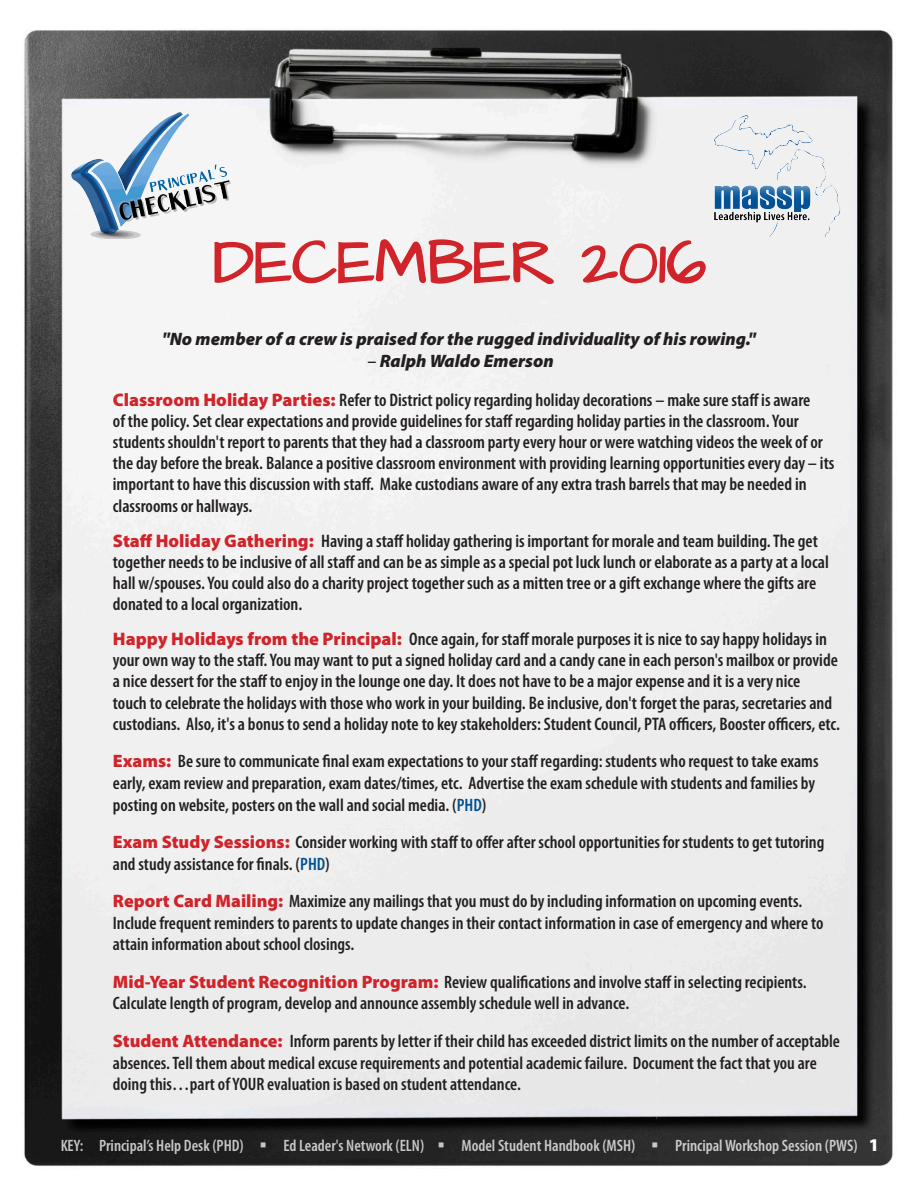
<style>
.page{position:relative;width:918px;height:1188px;background:#fff}
.page>*{position:absolute;margin:0;border:0;box-sizing:border-box;transform-origin:0 0}
.t1{font:51px "Architects Daughter";color:#d1232a}
.t2{font:600 condensed 18.15px/21.1px "Myriad Pro";color:#231f20}
.t3{font:600 condensed 18px/21.6px "Myriad Pro";color:#231f20}
.t4{font:italic 900 18px "Myriad Pro";color:#231f20}
.t5{font:900 18px "Myriad Pro";color:#fff}
.t6{font:600 condensed 16.5px "Myriad Pro";color:#fff}
.s1{font-weight:600;font-style:normal;font-stretch:condensed}
.s2{font-weight:900;font-stretch:normal;color:#d1232a}
.s3{color:#005093}
</style>
<div class="page">
<img style="left:24px;top:30px;width:869px;height:1136px">
<img style="left:60px;top:105px;width:182px;height:138px">
<svg style="left:213px;top:238px;width:342px;height:47px"></svg>
<svg style="left:581px;top:239px;width:126px;height:134px"></svg>
<img style="left:704px;top:112px;width:140px;height:124px">
<p class="t1" style="left:213px;top:235px;width:495px">DECEMBER 2016</p>
<p class="t4" style="left:162px;top:327px;width:595px">"No member of a crew is praised for the rugged individuality of his rowing."</p>
<p class="t4" style="left:368px;top:349px;width:188px"><span class="s1">–</span> Ralph Waldo Emerson</p>
<p class="t2" style="left:113px;top:389px;width:723px"><span class="s2">Classroom Holiday Parties:</span> Refer to District policy regarding holiday decorations – make sure staff is aware<br>of the policy. Set clear expectations and provide guidelines for staff regarding holiday parties in the classroom. Your students shouldn't report to parents that they had a classroom party every hour or were watching videos the week of or the day before the break. Balance a positive classroom environment with providing learning opportunities every day – its important to have this discussion with staff. Make custodians aware of any extra trash barrels that may be needed in classrooms or hallways.</p>
<p class="t2" style="left:113px;top:530px;width:718px"><span class="s2">Staff Holiday Gathering:</span> Having a staff holiday gathering is important for morale and team building. The get together needs to be inclusive of all staff and can be as simple as a special pot luck lunch or elaborate as a party at a local hall w/spouses. You could also do a charity project together such as a mitten tree or a gift exchange where the gifts are donated to a local organization.</p>
<p class="t2" style="left:113px;top:628px;width:729px"><span class="s2">Happy Holidays from the Principal:</span> Once again, for staff morale purposes it is nice to say happy holidays in your own way to the staff. You may want to put a signed holiday card and a candy cane in each person's mailbox or provide a nice dessert for the staff to enjoy in the lounge one day. It does not have to be a major expense and it is a very nice<br>touch to celebrate the holidays with those who work in your building. Be inclusive, don't forget the paras, secretaries and custodians. Also, it's a bonus to send a holiday note to key stakeholders: Student Council, PTA officers, Booster officers, etc.</p>
<p class="t3" style="left:113px;top:750px;width:707px"><span class="s2">Exams:</span> Be sure to communicate final exam expectations to your staff regarding: students who request to take exams early, exam review and preparation, exam dates/times, etc. Advertise the exam schedule with students and families by posting on website, posters on the wall and social media. (<span class="s3">PHD</span>)</p>
<p class="t3" style="left:113px;top:831px;width:713px"><span class="s2">Exam Study Sessions:</span> Consider working with staff to offer after school opportunities for students to get tutoring and study assistance for finals. (<span class="s3">PHD</span>)</p>
<p class="t3" style="left:113px;top:890px;width:712px"><span class="s2">Report Card Mailing:</span> Maximize any mailings that you must do by including information on upcoming events.<br>Include frequent reminders to parents to update changes in their contact information in case of emergency and where to attain information about school closings.</p>
<p class="t3" style="left:113px;top:971px;width:695px"><span class="s2">Mid-Year Student Recognition Program:</span> Review qualifications and involve staff in selecting recipients.<br>Calculate length of program, develop and announce assembly schedule well in advance.</p>
<p class="t3" style="left:113px;top:1030px;width:729px"><span class="s2">Student Attendance:</span> Inform parents by letter if their child has exceeded district limits on the number of acceptable absences. Tell them about medical excuse requirements and potential academic failure. Document the fact that you are doing this…part of YOUR evaluation is based on student attendance.</p>
<p class="t6" style="left:60px;top:1135px;width:799px">KEY: Principal’s Help Desk (PHD) ▪ Ed Leader's Network (ELN) ▪ Model Student Handbook (MSH) ▪ Principal Workshop Session (PWS)</p>
<p class="t5" style="left:869px;top:1133px;width:12px">1</p>
</div>
